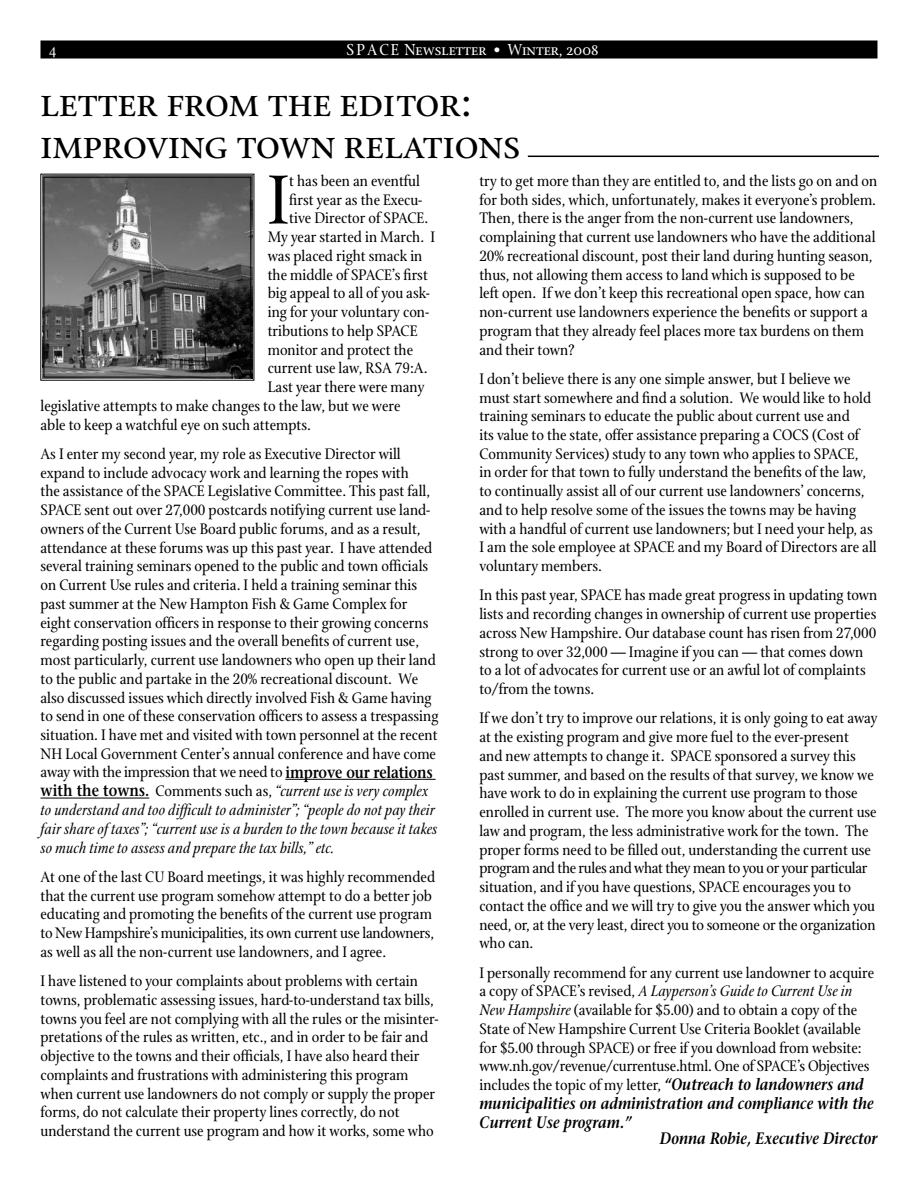
<style>
.page{position:relative;width:918px;height:1188px;background:#fff}
.page>*{position:absolute;margin:0;border:0;box-sizing:border-box;transform-origin:0 0}
.t1{font:75px "Stone Print";color:#000}
.t2{font:45px/42px "Stone Print Roman SC";color:#000}
.t3{font:17.25px "Stone Print Roman SC";color:#fff}
.t4{font:16.5px/18.8px "Stone Print";color:#000}
.t5{font:italic 600 16.5px/18.8px "Stone Serif";color:#000;scale:.85 1}
.s1{font-style:italic}
.s2{font-family:"Stone Serif";font-weight:600;font-style:italic}
.s3{font-family:"Stone Serif";font-weight:600}
</style>
<div class="page">
<div style="left:40px;top:40px;width:838px;height:18px;background:#000"></div>
<hr style="left:285px;top:779px;width:151px;height:1px;background:#000">
<hr style="left:40px;top:798px;width:109px;height:1px;background:#000">
<hr style="left:528px;top:156px;width:351px;height:1px;background:#000">
<svg style="left:40px;top:174px;width:215px;height:207px;background:#676767"></svg>
<div style="left:44px;top:177px;width:207px;height:200px;border:1px solid #000"></div>
<p class="t3" style="left:49px;top:40px;width:9px">4</p>
<p class="t3" style="left:346px;top:39px;width:254px">space Newsletter • Winter, 2008</p>
<h2 class="t2" style="left:40px;top:80px;width:482px">letter from the editor: improving town relations</h2>
<h1 class="t1" style="left:268px;top:157px;width:23px">I</h1>
<p class="t4" style="left:289px;top:171px;width:132px">t has been an eventful</p>
<p class="t4" style="left:479px;top:171px;width:400px">try to get more than they are entitled to, and the lists go on and on for both sides, which, unfortunately, makes it everyone’s problem.<br>Then, there is the anger from the non-current use landowners, complaining that current use landowners who have the additional 20% recreational discount, post their land during hunting season, thus, not allowing them access to land which is supposed to be left open. If we don’t keep this recreational open space, how can non-current use landowners experience the benefits or support a program that they already feel places more tax burdens on them and their town?</p>
<p class="t4" style="left:479px;top:369px;width:399px">I don’t believe there is any one simple answer, but I believe we must start somewhere and find a solution. We would like to hold training seminars to educate the public about current use and<br>its value to the state, offer assistance preparing a COCS (Cost of Community Services) study to any town who applies to SPACE,<br>in order for that town to fully understand the benefits of the law, to continually assist all of our current use landowners’ concerns, and to help resolve some of the issues the towns may be having with a handful of current use landowners; but I need your help, as I am the sole employee at SPACE and my Board of Directors are all voluntary members.</p>
<p class="t4" style="left:479px;top:586px;width:400px">In this past year, SPACE has made great progress in updating town lists and recording changes in ownership of current use properties across New Hampshire. Our database count has risen from 27,000 strong to over 32,000 — Imagine if you can — that comes down to a lot of advocates for current use or an awful lot of complaints to/from the towns.</p>
<p class="t4" style="left:479px;top:709px;width:400px">If we don’t try to improve our relations, it is only going to eat away at the existing program and give more fuel to the ever-present<br>and new attempts to change it. SPACE sponsored a survey this past summer, and based on the results of that survey, we know we have work to do in explaining the current use program to those enrolled in current use. The more you know about the current use law and program, the less administrative work for the town. The proper forms need to be filled out, understanding the current use program and the rules and what they mean to you or your particular situation, and if you have questions, SPACE encourages you to contact the office and we will try to give you the answer which you need, or, at the very least, direct you to someone or the organization who can.</p>
<p class="t4" style="left:479px;top:963px;width:396px">I personally recommend for any current use landowner to acquire a copy of SPACE’s revised, <span class="s1">A Layperson’s Guide to Current Use in New Hampshire</span> (available for $5.00) and to obtain a copy of the State of New Hampshire Current Use Criteria Booklet (available for $5.00 through SPACE) or free if you download from website: www.nh.gov/revenue/currentuse.html. One of SPACE’s Objectives includes the topic of my letter, <span class="s2">“Outreach to landowners and</span></p>
<p class="t5" style="left:479px;top:1094px;width:466px">municipalities on administration and compliance with the<br>Current Use program.”</p>
<p class="t5" style="left:660px;top:1129px;width:258px">Donna Robie, Executive Director</p>
<p class="t4" style="left:289px;top:190px;width:135px">first year as the Execu-</p>
<p class="t4" style="left:289px;top:209px;width:140px">tive Director of SPACE.</p>
<p class="t4" style="left:268px;top:228px;width:169px">My year started in March. I</p>
<p class="t4" style="left:268px;top:246px;width:156px">was placed right smack in</p>
<p class="t4" style="left:268px;top:265px;width:162px">the middle of SPACE’s first</p>
<p class="t4" style="left:268px;top:284px;width:164px">big appeal to all of you ask-</p>
<p class="t4" style="left:268px;top:303px;width:163px">ing for your voluntary con-</p>
<p class="t4" style="left:268px;top:321px;width:151px">tributions to help SPACE</p>
<p class="t4" style="left:268px;top:340px;width:147px">monitor and protect the</p>
<p class="t4" style="left:268px;top:359px;width:161px">current use law, RSA 79:A.</p>
<p class="t4" style="left:268px;top:378px;width:158px">Last year there were many</p>
<p class="t4" style="left:40px;top:396px;width:362px">legislative attempts to make changes to the law, but we were</p>
<p class="t4" style="left:40px;top:415px;width:272px">able to keep a watchful eye on such attempts.</p>
<p class="t4" style="left:40px;top:444px;width:400px">As I enter my second year, my role as Executive Director will expand to include advocacy work and learning the ropes with<br>the assistance of the SPACE Legislative Committee. This past fall, SPACE sent out over 27,000 postcards notifying current use land&shy;owners of the Current Use Board public forums, and as a result, attendance at these forums was up this past year. I have attended several training seminars opened to the public and town officials on Current Use rules and criteria. I held a training seminar this past summer at the New Hampton Fish &amp; Game Complex for eight conservation officers in response to their growing concerns regarding posting issues and the overall benefits of current use, most particularly, current use landowners who open up their land to the public and partake in the 20% recreational discount. We also discussed issues which directly involved Fish &amp; Game having to send in one of these conservation officers to assess a trespassing situation. I have met and visited with town personnel at the recent NH Local Government Center’s annual conference and have come away with the impression that we need to <span class="s3">improve our relations with the towns.</span> Comments such as, <span class="s1">“current use is very complex to understand and too difficult to administer”; “people do not pay their fair share of taxes”; “current use is a burden to the town because it takes so much time to assess and prepare the tax bills,” etc.</span></p>
<p class="t4" style="left:41px;top:867px;width:396px">At one of the last CU Board meetings, it was highly recommended that the current use program somehow attempt to do a better job educating and promoting the benefits of the current use program to New Hampshire’s municipalities, its own current use landowners, as well as all the non-current use landowners, and I agree.</p>
<p class="t4" style="left:41px;top:972px;width:400px">I have listened to your complaints about problems with certain towns, problematic assessing issues, hard-to-understand tax bills, towns you feel are not complying with all the rules or the misinter&shy;pretations of the rules as written, etc., and in order to be fair and objective to the towns and their officials, I have also heard their complaints and frustrations with administering this program when current use landowners do not comply or supply the proper forms, do not calculate their property lines correctly, do not understand the current use program and how it works, some who</p>
</div>
